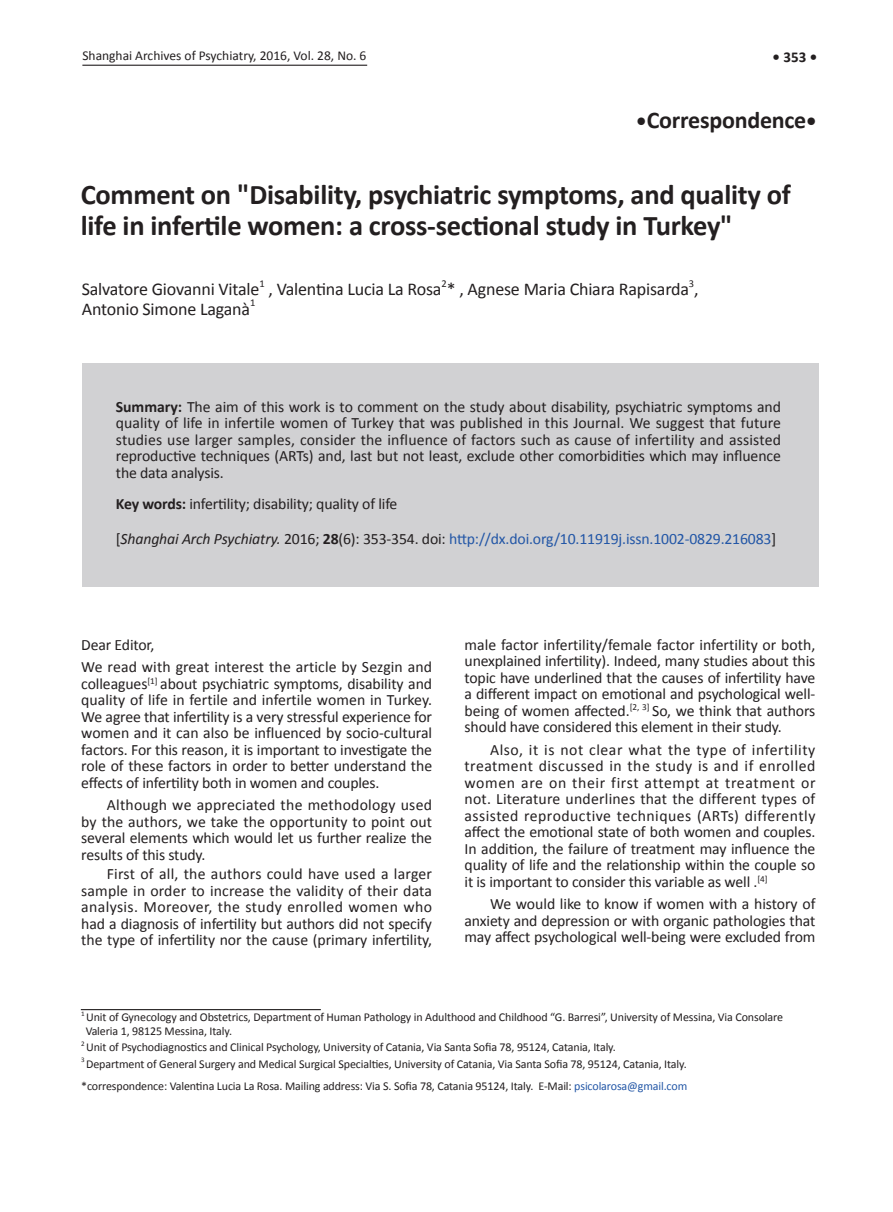
<style>
.page{position:relative;width:893px;height:1212px;background:#fff}
.page>*{position:absolute;margin:0;border:0;box-sizing:border-box;transform-origin:0 0}
.t1{font:700 28.5px/31.5px "Calibri";letter-spacing:-.01em;color:#231f20}
.t2{font:700 24px "Calibri";letter-spacing:-.01em;color:#231f20}
.t3{font:18px "Calibri";letter-spacing:-.01em;color:#231f20}
.t4{font:15.75px/16.5px "Calibri";letter-spacing:-.01em;color:#231f20;text-align:justify}
.t5{font:700 15px "Calibri";color:#231f20}
.t6{font:13.5px "Calibri";color:#231f20}
.t7{font:12px/13.5px "Calibri";letter-spacing:-.01em;color:#231f20}
.t8{font:10.5px "Calibri";color:#231f20}
.t9{font:7.05px "Calibri";color:#231f20}
.s1{font-size:21px}
.s2{font-weight:700}
.s3{font-style:italic}
.s4{color:#2256a6}
</style>
<div class="page">
<hr style="left:82px;top:65px;width:285px;height:1px;background:#231f20">
<div style="left:82px;top:363px;width:737px;height:223px;background:#d1d1d3"></div>
<hr style="left:81px;top:1009px;width:240px;height:1px;background:#231f20">
<p class="t6" style="left:82px;top:47px;width:286px">Shanghai Archives of Psychiatry, 2016, Vol. 28, No. 6</p>
<p class="t5" style="left:773px;top:48px;width:46px">• 353 •</p>
<h2 class="t2" style="left:636px;top:104px;width:182px"><span class="s1">•</span>Correspondence<span class="s1">•</span></h2>
<h1 class="t1" style="left:81px;top:178px;width:712px">Comment on "Disability, psychiatric symptoms, and quality of life in infertile women: a cross-sectional study in Turkey"</h1>
<p class="t8" style="left:441px;top:277px;width:7px">2</p>
<p class="t8" style="left:689px;top:277px;width:7px">3</p>
<p class="t3" style="left:82px;top:278px;width:179px">Salvatore Giovanni Vitale</p>
<p class="t8" style="left:259px;top:277px;width:7px">1</p>
<p class="t3" style="left:269px;top:278px;width:432px">, Valentina Lucia La Rosa * , Agnese Maria Chiara Rapisarda ,</p>
<p class="t3" style="left:82px;top:297px;width:170px">Antonio Simone Laganà</p>
<p class="t8" style="left:250px;top:296px;width:7px">1</p>
<p class="t4" style="left:116px;top:399px;width:667px"><span class="s2">Summary:</span> The aim of this work is to comment on the study about disability, psychiatric symptoms and quality of life in infertile women of Turkey that was published in this Journal. We suggest that future studies use larger samples, consider the influence of factors such as cause of infertility and assisted reproductive techniques (ARTs) and, last but not least, exclude other comorbidities which may influence the data analysis.</p>
<p class="t4" style="left:116px;top:487px;width:662px;line-height:34.5px"><span class="s2">Key words:</span> infertility; disability; quality of life<br>[<span class="s3">Shanghai Arch Psychiatry.</span> 2016; <span class="s2">28</span>(6): 353-354. doi: <span class="s4">http://dx.doi.org/10.11919j.issn.1002-0829.216083</span>]</p>
<p class="t4" style="left:81px;top:633px;width:352px;line-height:22.5px">Dear Editor,<br>We read with great interest the article by Sezgin and</p>
<p class="t4" style="left:81px;top:675px;width:352px">colleagues<sup>[1]</sup> about psychiatric symptoms, disability and quality of life in fertile and infertile women in Turkey.<br>We agree that infertility is a very stressful experience for women and it can also be influenced by socio-cultural factors. For this reason, it is important to investigate the role of these factors in order to better understand the effects of infertility both in women and couples.</p>
<p class="t4" style="left:81px;top:797px;width:352px;text-indent:25px">Although we appreciated the methodology used by the authors, we take the opportunity to point out several elements which would let us further realize the results of this study.</p>
<p class="t4" style="left:81px;top:866px;width:352px;text-indent:25px">First of all, the authors could have used a larger sample in order to increase the validity of their data analysis. Moreover, the study enrolled women who had a diagnosis of infertility but authors did not specify the type of infertility nor the cause (primary infertility,</p>
<p class="t4" style="left:465px;top:636px;width:352px">male factor infertility/female factor infertility or both, unexplained infertility). Indeed, many studies about this topic have underlined that the causes of infertility have a different impact on emotional and psychological well&shy;being of women affected.<sup>[2,</sup> <sup>3]</sup> So, we think that authors should have considered this element in their study.</p>
<p class="t4" style="left:465px;top:741px;width:352px;text-indent:25px">Also, it is not clear what the type of infertility treatment discussed in the study is and if enrolled women are on their first attempt at treatment or not. Literature underlines that the different types of assisted reproductive techniques (ARTs) differently affect the emotional state of both women and couples.<br>In addition, the failure of treatment may influence the quality of life and the relationship within the couple so it is important to consider this variable as well .<sup>[4]</sup></p>
<p class="t4" style="left:465px;top:896px;width:352px;text-indent:25px">We would like to know if women with a history of anxiety and depression or with organic pathologies that may affect psychological well-being were excluded from</p>
<p class="t9" style="left:81px;top:1009px;width:5px">1</p>
<p class="t7" style="left:86px;top:1011px;width:699px">Unit of Gynecology and Obstetrics, Department of Human Pathology in Adulthood and Childhood “G. Barresi”, University of Messina, Via Consolare<br>Valeria 1, 98125 Messina, Italy.</p>
<p class="t9" style="left:81px;top:1039px;width:5px">2</p>
<p class="t7" style="left:86px;top:1041px;width:531px">Unit of Psychodiagnostics and Clinical Psychology, University of Catania, Via Santa Sofia 78, 95124, Catania, Italy.</p>
<p class="t9" style="left:81px;top:1055px;width:5px">3</p>
<p class="t7" style="left:81px;top:1053px;width:608px;line-height:22.5px;text-align:center">Department of General Surgery and Medical Surgical Specialties, University of Catania, Via Santa Sofia 78, 95124, Catania, Italy. *correspondence: Valentina Lucia La Rosa. Mailing address: Via S. Sofia 78, Catania 95124, Italy. E-Mail: <span class="s4">psicolarosa@gmail.com</span></p>
</div>
